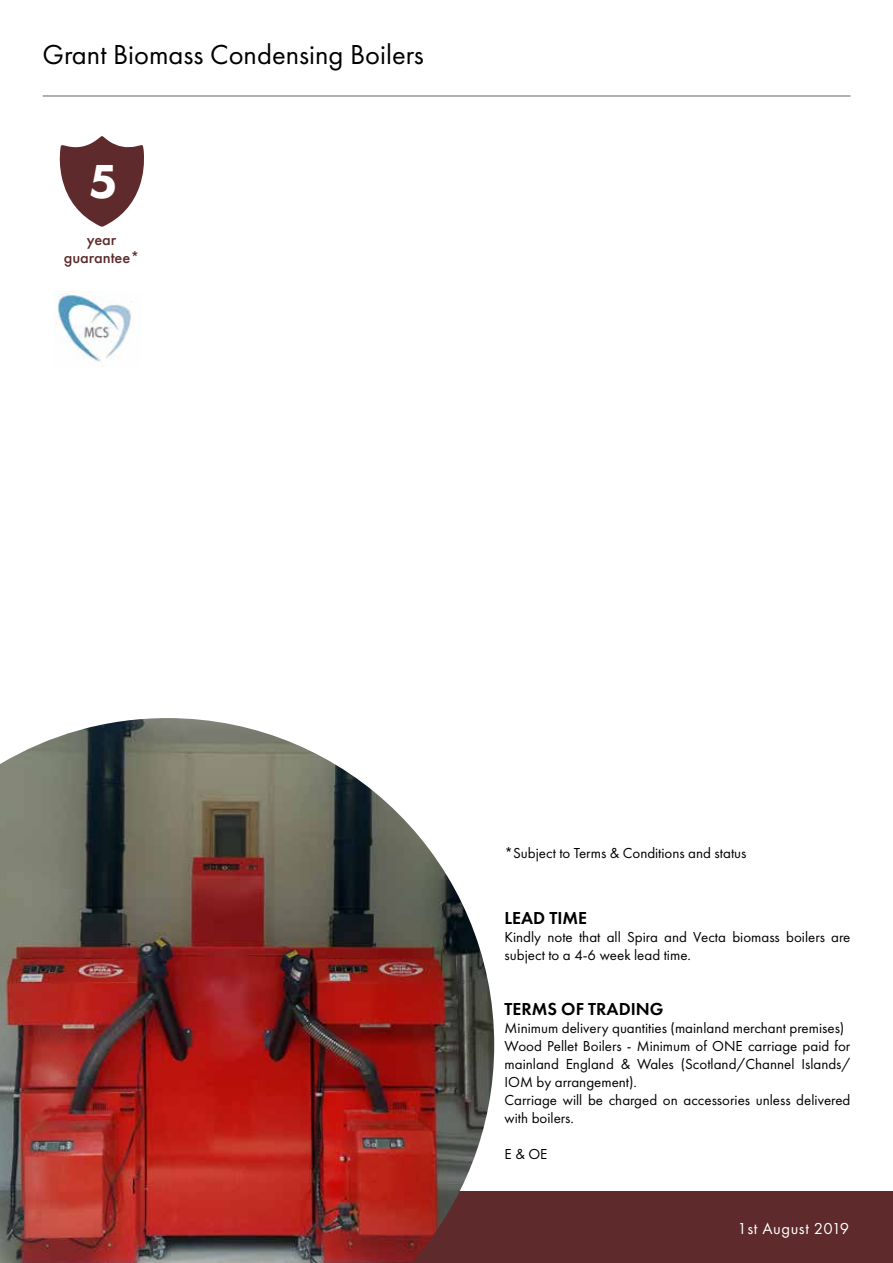
<style>
.page{position:relative;width:893px;height:1263px;background:#fff}
.page>*{position:absolute;margin:0;border:0;box-sizing:border-box;transform-origin:0 0}
.t1{font:800 49.5px "Futura PT";color:#fff}
.t2{font:28.5px "Futura PT";color:#000}
.t3{font:600 18px "Futura PT";color:#000}
.t4{font:16.5px "Futura PT";letter-spacing:.035em;color:#fff}
.t5{font:500 16.35px/17.5px "Futura PT";color:#5e2a2b;text-align:center}
.t6{font:15px/18px "Futura PT";color:#000}
</style>
<div class="page">
<div style="left:0;top:1191px;width:893px;height:72px;background:#5e2a2b"></div>
<hr style="left:43px;top:96px;width:807px;height:1px;background:#5f636a">
<img style="left:0;top:718px;width:494px;height:545px">
<svg style="left:59px;top:136px;width:85px;height:91px"></svg>
<img style="left:55px;top:291px;width:77px;height:71px">
<h2 class="t2" style="left:43px;top:38px;width:383px">Grant Biomass Condensing Boilers</h2>
<h1 class="t1" style="left:88px;top:150px;width:31px">5</h1>
<p class="t5" style="left:64px;top:231px;width:77px">year guarantee*</p>
<p class="t6" style="left:505px;top:844px;width:243px">*Subject to Terms &amp; Conditions and status</p>
<p class="t3" style="left:505px;top:906px;width:84px">LEAD TIME</p>
<p class="t6" style="left:505px;top:928px;width:347px">Kindly note that all Spira and Vecta biomass boilers are subject to a 4-6 week lead time.</p>
<p class="t3" style="left:505px;top:998px;width:160px">TERMS OF TRADING</p>
<p class="t6" style="left:505px;top:1019px;width:347px">Minimum delivery quantities (mainland merchant premises)<br>Wood Pellet Boilers - Minimum of ONE carriage paid for mainland England &amp; Wales (Scotland/Channel Islands/ IOM by arrangement).<br>Carriage will be charged on accessories unless delivered with boilers.</p>
<p class="t6" style="left:505px;top:1145px;width:44px">E &amp; OE</p>
<p class="t4" style="left:737px;top:1219px;width:113px">1st August 2019</p>
</div>
